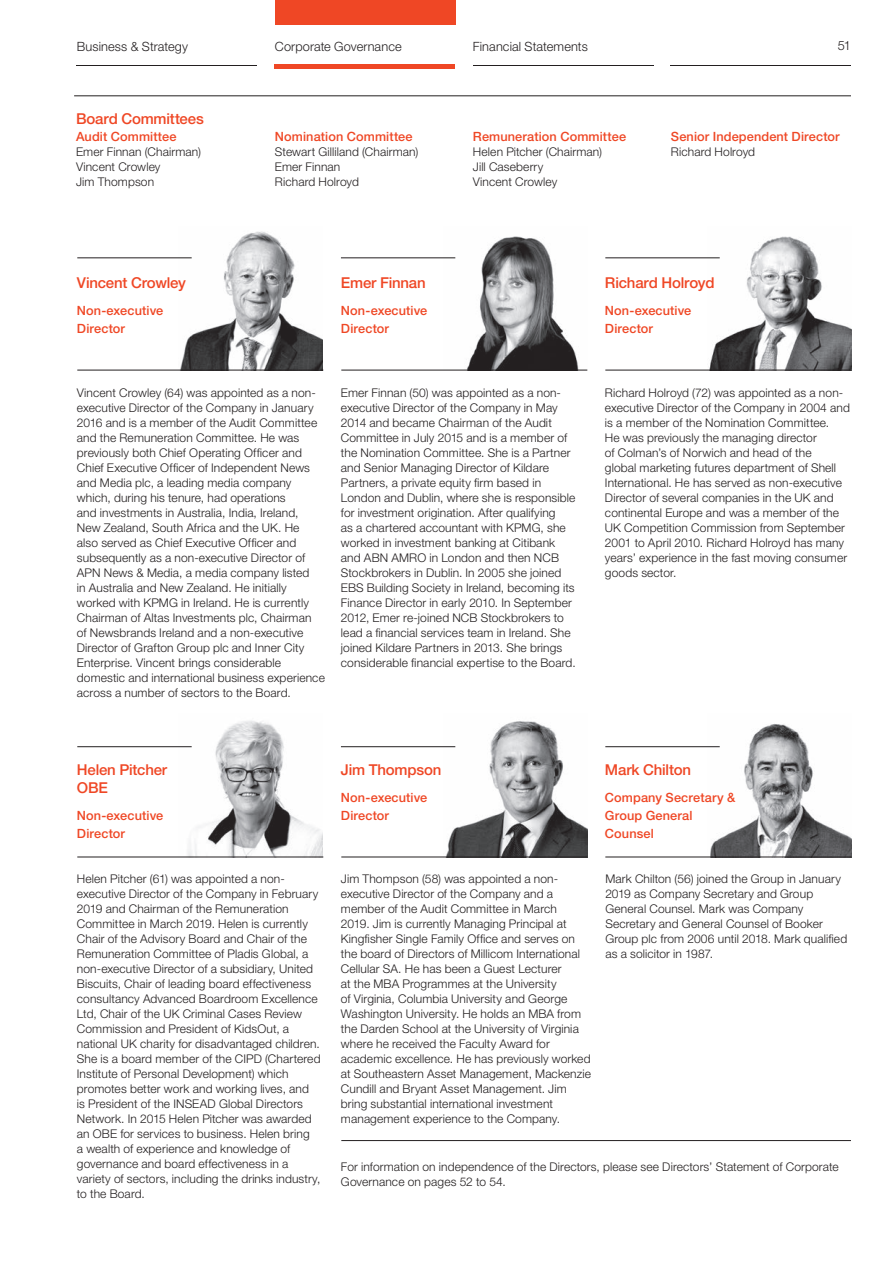
<style>
.page{position:relative;width:893px;height:1263px;background:#fff}
.page>*{position:absolute;margin:0;border:0;box-sizing:border-box;transform-origin:0 0}
.t1{font:500 15px/18px "Helvetica Neue LT Std";letter-spacing:-.015em;color:#ef4725}
.t2{font:500 12.75px/18px "Helvetica Neue LT Std";letter-spacing:.01em;color:#ef4725}
.t3{font:300 12.75px "Helvetica Neue LT Std";letter-spacing:.01em;color:#231f20}
.t4{font:300 12px/15px "Helvetica Neue LT Std";letter-spacing:.01em;color:#231f20}
</style>
<div class="page">
<img style="left:179px;top:720px;width:144px;height:137px">
<img style="left:443px;top:721px;width:144px;height:136px">
<img style="left:707px;top:724px;width:144px;height:133px">
<img style="left:179px;top:231px;width:144px;height:139px">
<img style="left:443px;top:236px;width:144px;height:134px">
<img style="left:707px;top:236px;width:144px;height:134px">
<hr style="left:77px;top:370px;width:246px;height:1px;background:#231f20">
<hr style="left:77px;top:857px;width:246px;height:1px;background:#231f20">
<hr style="left:341px;top:370px;width:246px;height:1px;background:#231f20">
<hr style="left:341px;top:857px;width:246px;height:1px;background:#231f20">
<hr style="left:605px;top:370px;width:246px;height:1px;background:#231f20">
<hr style="left:605px;top:857px;width:246px;height:1px;background:#231f20">
<hr style="left:341px;top:1140px;width:510px;height:1px;background:#231f20">
<hr style="left:74px;top:96px;width:777px;height:1px;background:#231f20">
<hr style="left:77px;top:746px;width:115px;height:1px;background:#231f20">
<hr style="left:341px;top:746px;width:114px;height:1px;background:#231f20">
<hr style="left:605px;top:746px;width:115px;height:1px;background:#231f20">
<hr style="left:77px;top:258px;width:115px;height:1px;background:#231f20">
<hr style="left:341px;top:258px;width:114px;height:1px;background:#231f20">
<hr style="left:605px;top:258px;width:115px;height:1px;background:#231f20">
<div style="left:275px;top:0;width:180px;height:25px;background:#ef4725"></div>
<hr style="left:671px;top:65px;width:180px;height:1px;background:#231f20">
<hr style="left:473px;top:65px;width:180px;height:1px;background:#231f20">
<hr style="left:275px;top:65px;width:180px;height:4px;background:#ef4725">
<hr style="left:76px;top:65px;width:181px;height:1px;background:#231f20">
<p class="t3" style="left:77px;top:39px;width:113px">Business &amp; Strategy</p>
<p class="t3" style="left:275px;top:39px;width:128px">Corporate Governance</p>
<p class="t3" style="left:473px;top:39px;width:116px">Financial Statements</p>
<p class="t3" style="left:838px;top:38px;width:15px">51</p>
<p class="t1" style="left:76px;top:109px;width:129px">Board Committees</p>
<p class="t2" style="left:76px;top:127px;width:102px">Audit Committee</p>
<p class="t4" style="left:76px;top:144px;width:126px">Emer Finnan (Chairman)<br>Vincent Crowley<br>Jim Thompson</p>
<p class="t1" style="left:77px;top:273px;width:111px">Vincent Crowley</p>
<p class="t2" style="left:77px;top:301px;width:88px">Non-executive<br>Director</p>
<p class="t2" style="left:275px;top:127px;width:139px">Nomination Committee</p>
<p class="t4" style="left:275px;top:144px;width:145px">Stewart Gilliland (Chairman)<br>Emer Finnan<br>Richard Holroyd</p>
<p class="t1" style="left:341px;top:273px;width:86px">Emer Finnan</p>
<p class="t2" style="left:341px;top:301px;width:88px">Non-executive<br>Director</p>
<p class="t2" style="left:473px;top:127px;width:155px">Remuneration Committee</p>
<p class="t4" style="left:473px;top:144px;width:131px">Helen Pitcher (Chairman)<br>Jill Caseberry<br>Vincent Crowley</p>
<p class="t2" style="left:671px;top:127px;width:170px">Senior Independent Director</p>
<p class="t4" style="left:671px;top:144px;width:86px">Richard Holroyd</p>
<p class="t1" style="left:605px;top:273px;width:111px">Richard Holroyd</p>
<p class="t2" style="left:605px;top:301px;width:88px">Non-executive<br>Director</p>
<p class="t4" style="left:77px;top:385px;width:249px">Vincent Crowley (64) was appointed as a non&shy;executive Director of the Company in January 2016 and is a member of the Audit Committee and the Remuneration Committee. He was previously both Chief Operating Officer and Chief Executive Officer of Independent News and Media plc, a leading media company which, during his tenure, had operations<br>and investments in Australia, India, Ireland, New Zealand, South Africa and the UK. He<br>also served as Chief Executive Officer and subsequently as a non-executive Director of APN News &amp; Media, a media company listed<br>in Australia and New Zealand. He initially worked with KPMG in Ireland. He is currently Chairman of Altas Investments plc, Chairman<br>of Newsbrands Ireland and a non-executive Director of Grafton Group plc and Inner City Enterprise. Vincent brings considerable domestic and international business experience across a number of sectors to the Board.</p>
<p class="t4" style="left:341px;top:385px;width:236px">Emer Finnan (50) was appointed as a non&shy;executive Director of the Company in May 2014 and became Chairman of the Audit Committee in July 2015 and is a member of the Nomination Committee. She is a Partner and Senior Managing Director of Kildare Partners, a private equity firm based in London and Dublin, where she is responsible for investment origination. After qualifying<br>as a chartered accountant with KPMG, she worked in investment banking at Citibank and ABN AMRO in London and then NCB Stockbrokers in Dublin. In 2005 she joined EBS Building Society in Ireland, becoming its Finance Director in early 2010. In September 2012, Emer re-joined NCB Stockbrokers to lead a financial services team in Ireland. She joined Kildare Partners in 2013. She brings considerable financial expertise to the Board.</p>
<p class="t4" style="left:605px;top:385px;width:246px">Richard Holroyd (72) was appointed as a non&shy;executive Director of the Company in 2004 and is a member of the Nomination Committee.<br>He was previously the managing director<br>of Colman’s of Norwich and head of the<br>global marketing futures department of Shell International. He has served as non-executive Director of several companies in the UK and continental Europe and was a member of the UK Competition Commission from September 2001 to April 2010. Richard Holroyd has many years’ experience in the fast moving consumer goods sector.</p>
<p class="t1" style="left:77px;top:760px;width:92px">Helen Pitcher<br>OBE</p>
<p class="t2" style="left:77px;top:806px;width:88px">Non-executive<br>Director</p>
<p class="t1" style="left:341px;top:760px;width:102px">Jim Thompson</p>
<p class="t2" style="left:341px;top:788px;width:88px">Non-executive<br>Director</p>
<p class="t1" style="left:605px;top:760px;width:88px">Mark Chilton</p>
<p class="t2" style="left:605px;top:788px;width:132px">Company Secretary &amp;<br>Group General<br>Counsel</p>
<p class="t4" style="left:77px;top:871px;width:245px">Helen Pitcher (61) was appointed a non&shy;executive Director of the Company in February 2019 and Chairman of the Remuneration Committee in March 2019. Helen is currently Chair of the Advisory Board and Chair of the Remuneration Committee of Pladis Global, a non-executive Director of a subsidiary, United Biscuits, Chair of leading board effectiveness consultancy Advanced Boardroom Excellence Ltd, Chair of the UK Criminal Cases Review Commission and President of KidsOut, a national UK charity for disadvantaged children.<br>She is a board member of the CIPD (Chartered Institute of Personal Development) which promotes better work and working lives, and<br>is President of the INSEAD Global Directors Network. In 2015 Helen Pitcher was awarded an OBE for services to business. Helen bring<br>a wealth of experience and knowledge of governance and board effectiveness in a variety of sectors, including the drinks industry, to the Board.</p>
<p class="t4" style="left:341px;top:871px;width:252px">Jim Thompson (58) was appointed a non&shy;executive Director of the Company and a member of the Audit Committee in March<br>2019. Jim is currently Managing Principal at Kingfisher Single Family Office and serves on the board of Directors of Millicom International Cellular SA. He has been a Guest Lecturer<br>at the MBA Programmes at the University<br>of Virginia, Columbia University and George Washington University. He holds an MBA from the Darden School at the University of Virginia where he received the Faculty Award for academic excellence. He has previously worked at Southeastern Asset Management, Mackenzie Cundill and Bryant Asset Management. Jim bring substantial international investment management experience to the Company.</p>
<p class="t4" style="left:605px;top:871px;width:243px">Mark Chilton (56) joined the Group in January 2019 as Company Secretary and Group General Counsel. Mark was Company Secretary and General Counsel of Booker Group plc from 2006 until 2018. Mark qualified as a solicitor in 1987.</p>
<p class="t4" style="left:341px;top:1158px;width:499px">For information on independence of the Directors, please see Directors’ Statement of Corporate<br>Governance on pages 52 to 54.</p>
</div>
